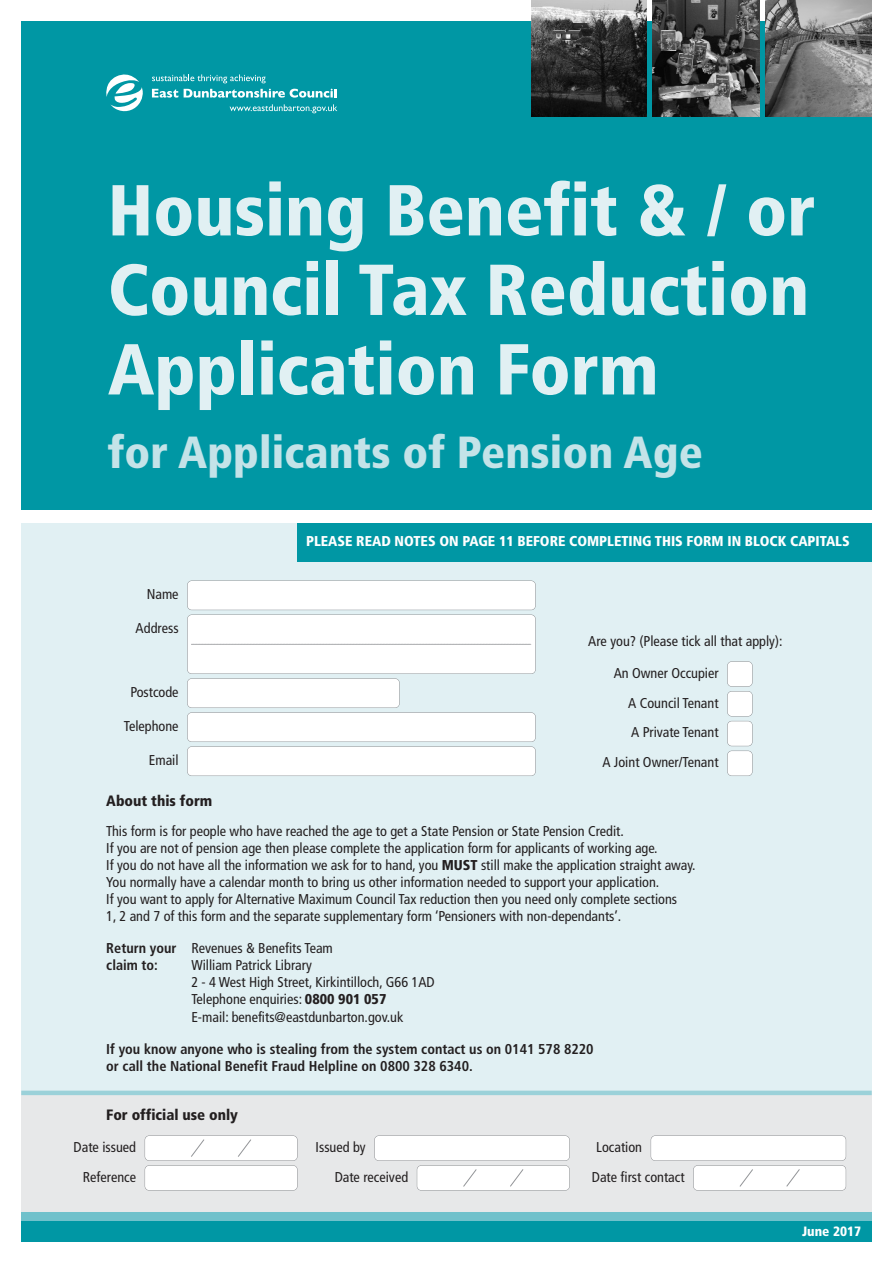
<style>
.page{position:relative;width:893px;height:1263px;background:#fff}
.page>*{position:absolute;margin:0;border:0;box-sizing:border-box;transform-origin:0 0}
.t1{font:900 condensed 72px/79.5px "Frutiger";color:#e1f0f3;text-align:justify}
.t2{font:900 condensed 45px "Frutiger";color:#c4e3e8}
.t3{font:900 condensed 15px "Frutiger";color:#231f20}
.t4{font:condensed 14.25px/17.1px "Frutiger";color:#231f20}
.t5{font:700 condensed 14.25px/17.1px "Frutiger";color:#231f20}
.t6{font:900 condensed 14.25px "Frutiger";color:#fff}
.t7{font:900 condensed 13.5px "Frutiger";color:#fff}
.s1{font-weight:900}
.s2{font-weight:700}
</style>
<div class="page">
<div style="left:21px;top:1093px;width:851px;height:119px;background:#e7e8e9"></div>
<div style="left:21px;top:523px;width:851px;height:570px;background:#e1f0f3"></div>
<div style="left:21px;top:21px;width:851px;height:489px;background:#0097a4"></div>
<div style="left:21px;top:1220px;width:851px;height:22px;background:#0097a4"></div>
<div style="left:21px;top:1212px;width:851px;height:8px;background:#70c1cb"></div>
<div style="left:298px;top:523px;width:574px;height:38px;background:#0097a4"></div>
<div style="left:187px;top:581px;width:348px;height:29px;background:#fff;border-radius:4px"></div>
<div style="left:187px;top:580px;width:349px;height:30px;border:1px solid #939598;border-radius:5px"></div>
<div style="left:727px;top:662px;width:25px;height:24px;background:#fff;border-radius:4px"></div>
<div style="left:727px;top:661px;width:26px;height:26px;border:1px solid #939598;border-radius:5px"></div>
<div style="left:727px;top:691px;width:25px;height:25px;background:#fff;border-radius:4px"></div>
<div style="left:727px;top:691px;width:26px;height:25px;border:1px solid #939598;border-radius:5px"></div>
<div style="left:727px;top:721px;width:25px;height:25px;background:#fff;border-radius:4px"></div>
<div style="left:727px;top:721px;width:26px;height:25px;border:1px solid #939598;border-radius:5px"></div>
<div style="left:727px;top:751px;width:25px;height:25px;background:#fff;border-radius:4px"></div>
<div style="left:727px;top:750px;width:26px;height:26px;border:1px solid #939598;border-radius:5px"></div>
<div style="left:187px;top:615px;width:348px;height:59px;background:#fff;border-radius:4px"></div>
<div style="left:187px;top:614px;width:349px;height:60px;border:1px solid #939598;border-radius:5px"></div>
<svg style="left:191px;top:644px;width:341px;height:1px"></svg>
<div style="left:187px;top:747px;width:348px;height:29px;background:#fff;border-radius:4px"></div>
<div style="left:187px;top:746px;width:349px;height:30px;border:1px solid #939598;border-radius:5px"></div>
<div style="left:187px;top:679px;width:212px;height:29px;background:#fff;border-radius:4px"></div>
<div style="left:187px;top:678px;width:213px;height:30px;border:1px solid #939598;border-radius:5px"></div>
<div style="left:187px;top:713px;width:348px;height:29px;background:#fff;border-radius:4px"></div>
<div style="left:187px;top:712px;width:349px;height:30px;border:1px solid #939598;border-radius:5px"></div>
<div style="left:145px;top:1165px;width:152px;height:25px;background:#fff;border-radius:4px"></div>
<div style="left:145px;top:1165px;width:153px;height:26px;border:1px solid #939598;border-radius:5px"></div>
<div style="left:375px;top:1136px;width:194px;height:24px;background:#fff;border-radius:4px"></div>
<div style="left:374px;top:1135px;width:196px;height:26px;border:1px solid #939598;border-radius:5px"></div>
<div style="left:651px;top:1136px;width:195px;height:24px;background:#fff;border-radius:4px"></div>
<div style="left:651px;top:1135px;width:195px;height:26px;border:1px solid #939598;border-radius:5px"></div>
<svg style="left:106px;top:74px;width:37px;height:38px"></svg>
<svg style="left:152px;top:89px;width:26px;height:9px"></svg>
<svg style="left:184px;top:89px;width:153px;height:9px"></svg>
<svg style="left:230px;top:104px;width:107px;height:9px"></svg>
<svg style="left:152px;top:74px;width:114px;height:9px"></svg>
<hr style="left:21px;top:1091px;width:851px;height:4px;background:#9bd1d9">
<div style="left:145px;top:1136px;width:152px;height:24px;background:#fff;border-radius:4px"></div>
<div style="left:145px;top:1135px;width:153px;height:26px;border:1px solid #939598;border-radius:5px"></div>
<svg style="left:191px;top:1139px;width:14px;height:18px"></svg>
<svg style="left:238px;top:1139px;width:13px;height:18px"></svg>
<div style="left:417px;top:1165px;width:152px;height:25px;background:#fff;border-radius:4px"></div>
<div style="left:417px;top:1165px;width:153px;height:26px;border:1px solid #939598;border-radius:5px"></div>
<svg style="left:463px;top:1169px;width:14px;height:18px"></svg>
<svg style="left:510px;top:1169px;width:14px;height:18px"></svg>
<div style="left:693px;top:1165px;width:153px;height:25px;background:#fff;border-radius:4px"></div>
<div style="left:693px;top:1165px;width:153px;height:26px;border:1px solid #939598;border-radius:5px"></div>
<svg style="left:739px;top:1169px;width:14px;height:18px"></svg>
<svg style="left:786px;top:1169px;width:14px;height:18px"></svg>
<img style="left:531px;top:0;width:115px;height:117px">
<img style="left:653px;top:0;width:106px;height:117px">
<img style="left:765px;top:0;width:107px;height:117px">
<h1 class="t1" style="left:108px;top:176px;width:709px">Housing Benefit &amp; / or Council Tax Reduction Application Form</h1>
<h2 class="t2" style="left:108px;top:434px;width:597px">for Applicants of Pension Age</h2>
<p class="t4" style="left:147px;top:587px;width:33px">Name</p>
<p class="t4" style="left:136px;top:621px;width:44px">Address</p>
<p class="t4" style="left:130px;top:685px;width:50px">Postcode</p>
<p class="t4" style="left:124px;top:719px;width:56px">Telephone</p>
<p class="t4" style="left:149px;top:753px;width:31px">Email</p>
<p class="t6" style="left:306px;top:535px;width:545px">PLEASE READ NOTES ON PAGE 11 BEFORE COMPLETING THIS FORM IN BLOCK CAPITALS</p>
<p class="t4" style="left:588px;top:633px;width:196px">Are you? (Please tick all that apply):</p>
<p class="t4" style="left:602px;top:659px;width:118px;line-height:29.7px;text-align:right">An Owner Occupier<br>A Council Tenant<br>A Private Tenant<br>A Joint Owner/Tenant</p>
<p class="t3" style="left:106px;top:795px;width:108px">About this form</p>
<p class="t4" style="left:106px;top:823px;width:591px">This form is for people who have reached the age to get a State Pension or State Pension Credit.<br>If you are not of pension age then please complete the application form for applicants of working age.<br>If you do not have all the information we ask for to hand, you <span class="s1">MUST</span> still make the application straight away.<br>You normally have a calendar month to bring us other information needed to support your application.<br>If you want to apply for Alternative Maximum Council Tax reduction then you need only complete sections<br>1, 2 and 7 of this form and the separate supplementary form ‘Pensioners with non-dependants’.</p>
<p class="t4" style="left:106px;top:941px;width:228px"><span class="s2">Return your</span> Revenues &amp; Benefits Team <span class="s2">claim to:</span></p>
<p class="t4" style="left:191px;top:958px;width:245px">William Patrick Library<br>2 - 4 West High Street, Kirkintilloch, G66 1AD Telephone enquiries: <span class="s1">0800 901 057<br></span>E-mail: benefits@eastdunbarton.gov.uk</p>
<p class="t5" style="left:106px;top:1041px;width:489px">If you know anyone who is stealing from the system contact us on 0141 578 8220 or call the National Benefit Fraud Helpline on 0800 328 6340.</p>
<p class="t3" style="left:106px;top:1109px;width:133px">For official use only</p>
<p class="t4" style="left:74px;top:1139px;width:64px">Date issued</p>
<p class="t4" style="left:83px;top:1169px;width:55px">Reference</p>
<p class="t4" style="left:316px;top:1139px;width:52px">Issued by</p>
<p class="t4" style="left:335px;top:1169px;width:75px">Date received</p>
<p class="t4" style="left:596px;top:1139px;width:47px">Location</p>
<p class="t4" style="left:592px;top:1169px;width:94px">Date first contact</p>
<p class="t7" style="left:802px;top:1225px;width:60px">June 2017</p>
</div>
